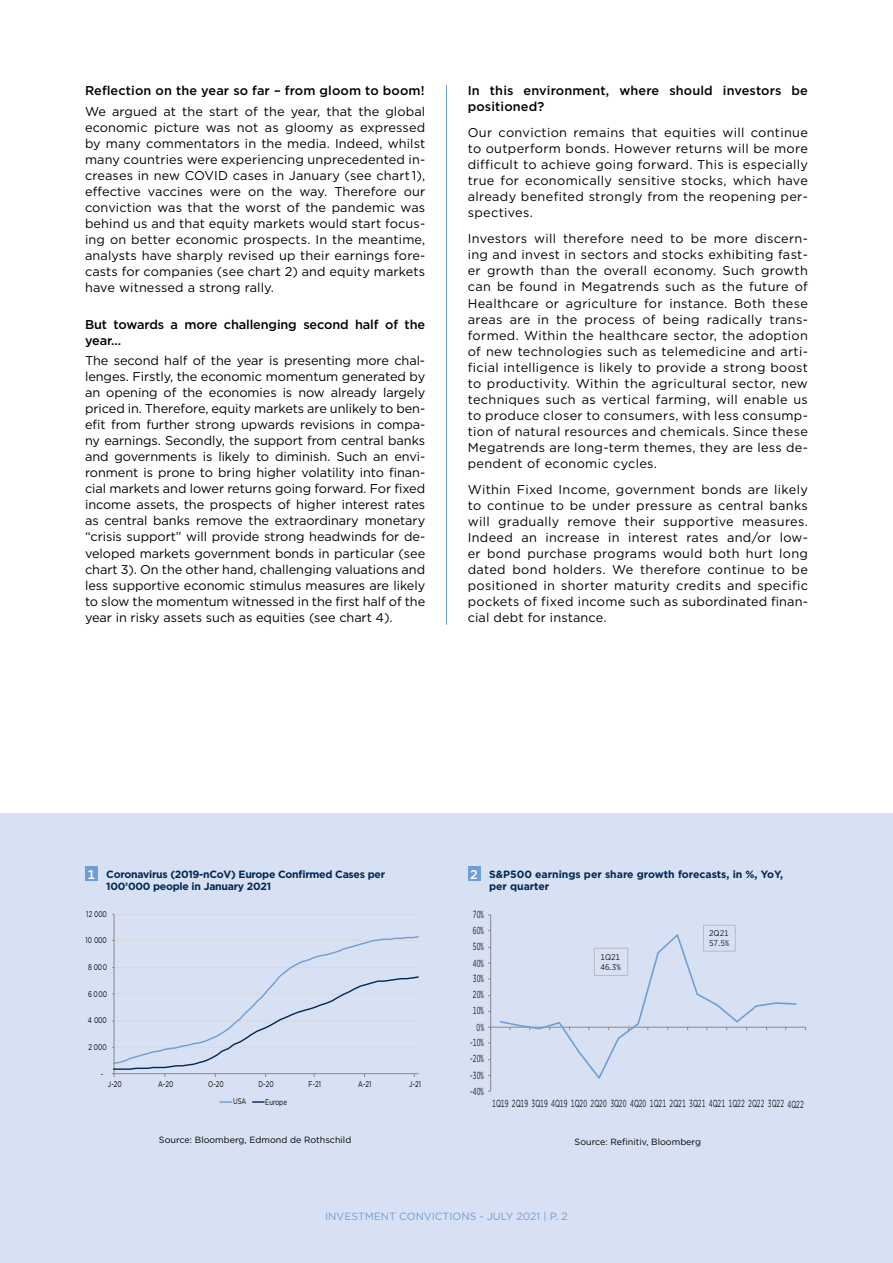
<style>
.page{position:relative;width:893px;height:1263px;background:#fff}
.page>*{position:absolute;margin:0;border:0;box-sizing:border-box;transform-origin:0 0}
.t1{font:12.75px/16px "Gotham";letter-spacing:.01em;color:#000;text-align:justify}
.t2{font:500 12.75px/16px "Gotham";letter-spacing:.01em;color:#000}
.t3{font:500 12.75px/16px "Gotham";letter-spacing:-.01em;color:#000}
.t4{font:700 10.5px/12.6px "Gotham";letter-spacing:-.025em;color:#002856}
.t5{font:700 10.5px/12.6px "Gotham";color:#002856}
.t6{font:10.5px "Gotham";color:#6f9ed4}
.t7{font:9.9px "Gotham Narrow Office";letter-spacing:.03em;color:#000;scale:.67 1}
.t8{font:9px "Gotham";color:#000}
.t9{font:8.25px "Gotham";color:#000;scale:.74 1}
.t10{font:7.95px/9.9px "Gotham Narrow Office";color:#000}
.s1{font-weight:500;font-size:12.75px;color:#fff}
</style>
<div class="page">
<div style="left:0;top:814px;width:893px;height:449px;background:#d7e1f3"></div>
<hr style="left:446px;top:85px;width:1px;height:540px;background:#6f9ed4">
<div style="left:85px;top:866px;width:13px;height:15px;background:#6f9ed4"></div>
<hr style="left:114px;top:914px;width:304px;height:1px;background:#d9d9d9">
<hr style="left:114px;top:914px;width:1px;height:160px;background:#898989">
<svg style="left:112px;top:935px;width:307px;height:142px"></svg>
<svg style="left:253px;top:1101px;width:11px;height:2px"></svg>
<svg style="left:220px;top:1101px;width:12px;height:2px"></svg>
<div style="left:468px;top:866px;width:12px;height:15px;background:#6f9ed4"></div>
<hr style="left:490px;top:915px;width:1px;height:176px;background:#898989">
<hr style="left:491px;top:1027px;width:315px;height:1px;background:#898989">
<svg style="left:498px;top:934px;width:300px;height:145px"></svg>
<div style="left:594px;top:948px;width:34px;height:28px;border:1px solid #bcbcbc"></div>
<div style="left:703px;top:925px;width:33px;height:26px;border:1px solid #bcbcbc"></div>
<p class="t2" style="left:85px;top:83px;width:341px">Reflection on the year so far – from gloom to boom!</p>
<p class="t1" style="left:85px;top:103px;width:342px">We argued at the start of the year, that the global economic picture was not as gloomy as expressed by many commentators in the media. Indeed, whilst many countries were experiencing unprecedented in&shy;creases in new COVID cases in January (see chart 1), effective vaccines were on the way. Therefore our conviction was that the worst of the pandemic was behind us and that equity markets would start focus&shy;ing on better economic prospects. In the meantime, analysts have sharply revised up their earnings fore&shy;casts for companies (see chart 2) and equity markets have witnessed a strong rally.</p>
<p class="t3" style="left:85px;top:316px;width:342px">But towards a more challenging second half of the year…</p>
<p class="t1" style="left:85px;top:352px;width:342px">The second half of the year is presenting more chal&shy;lenges. Firstly, the economic momentum generated by an opening of the economies is now already largely priced in. Therefore, equity markets are unlikely to ben&shy;efit from further strong upwards revisions in compa&shy;ny earnings. Secondly, the support from central banks and governments is likely to diminish. Such an envi&shy;ronment is prone to bring higher volatility into finan&shy;cial markets and lower returns going forward. For fixed income assets, the prospects of higher interest rates as central banks remove the extraordinary monetary “crisis support” will provide strong headwinds for de&shy;veloped markets government bonds in particular (see chart 3). On the other hand, challenging valuations and less supportive economic stimulus measures are likely to slow the momentum witnessed in the first half of the year in risky assets such as equities (see chart 4).</p>
<p class="t2" style="left:468px;top:83px;width:342px">In this environment, where should investors be positioned?</p>
<p class="t1" style="left:468px;top:124px;width:342px">Our conviction remains that equities will continue to outperform bonds. However returns will be more difficult to achieve going forward. This is especially true for economically sensitive stocks, which have already benefited strongly from the reopening per&shy;spectives.</p>
<p class="t1" style="left:468px;top:230px;width:342px">Investors will therefore need to be more discern&shy;ing and invest in sectors and stocks exhibiting fast&shy;er growth than the overall economy. Such growth can be found in Megatrends such as the future of Healthcare or agriculture for instance. Both these areas are in the process of being radically trans&shy;formed. Within the healthcare sector, the adoption of new technologies such as telemedicine and arti&shy;ficial intelligence is likely to provide a strong boost to productivity. Within the agricultural sector, new techniques such as vertical farming, will enable us to produce closer to consumers, with less consump&shy;tion of natural resources and chemicals. Since these Megatrends are long-term themes, they are less de&shy;pendent of economic cycles.</p>
<p class="t1" style="left:468px;top:481px;width:342px">Within Fixed Income, government bonds are likely to continue to be under pressure as central banks will gradually remove their supportive measures.<br>Indeed an increase in interest rates and/or low&shy;er bond purchase programs would both hurt long dated bond holders. We therefore continue to be positioned in shorter maturity credits and specific pockets of fixed income such as subordinated finan&shy;cial debt for instance.</p>
<p class="t4" style="left:106px;top:868px;width:280px;text-indent:-19px"><span class="s1">1</span> Coronavirus (2019-nCoV) Europe Confirmed Cases per<br>100’000 people in January 2021</p>
<p class="t5" style="left:489px;top:868px;width:296px;text-indent:-19px"><span class="s1">2</span> S&amp;P500 earnings per share growth forecasts, in %, YoY, per quarter</p>
<p class="t9" style="left:86px;top:909px;width:29px">12 000</p>
<p class="t7" style="left:473px;top:908px;width:18px">70%</p>
<p class="t9" style="left:86px;top:935px;width:30px">10 000</p>
<p class="t7" style="left:473px;top:924px;width:18px">60%</p>
<p class="t7" style="left:473px;top:940px;width:18px">50%</p>
<p class="t10" style="left:709px;top:928px;width:22px">2Q21<br>57.5%</p>
<p class="t9" style="left:88px;top:962px;width:27px">8 000</p>
<p class="t7" style="left:473px;top:957px;width:18px">40%</p>
<p class="t10" style="left:600px;top:951px;width:22px">1Q21<br>46.3%</p>
<p class="t7" style="left:473px;top:972px;width:18px">30%</p>
<p class="t9" style="left:88px;top:988px;width:27px">6 000</p>
<p class="t7" style="left:473px;top:988px;width:18px">20%</p>
<p class="t7" style="left:473px;top:1004px;width:18px">10%</p>
<p class="t9" style="left:88px;top:1015px;width:27px">4 000</p>
<p class="t7" style="left:477px;top:1021px;width:13px">0%</p>
<p class="t9" style="left:88px;top:1042px;width:26px">2 000</p>
<p class="t7" style="left:470px;top:1036px;width:22px">-10%</p>
<p class="t7" style="left:470px;top:1052px;width:22px">-20%</p>
<p class="t9" style="left:101px;top:1068px;width:5px">-</p>
<p class="t7" style="left:470px;top:1069px;width:22px">-30%</p>
<p class="t9" style="left:108px;top:1079px;width:20px">J-20</p>
<p class="t9" style="left:158px;top:1079px;width:22px">A-20</p>
<p class="t9" style="left:208px;top:1079px;width:23px">O-20</p>
<p class="t9" style="left:258px;top:1079px;width:22px">D-20</p>
<p class="t9" style="left:308px;top:1079px;width:18px">F-21</p>
<p class="t9" style="left:358px;top:1079px;width:19px">A-21</p>
<p class="t9" style="left:409px;top:1079px;width:18px">J-21</p>
<p class="t9" style="left:233px;top:1096px;width:19px">USA</p>
<p class="t9" style="left:265px;top:1096px;width:31px">Europe</p>
<p class="t8" style="left:159px;top:1134px;width:194px">Source: Bloomberg, Edmond de Rothschild</p>
<p class="t7" style="left:470px;top:1085px;width:22px">-40%</p>
<p class="t7" style="left:492px;top:1097px;width:467px">1Q19 2Q19 3Q19 4Q19 1Q20 2Q20 3Q20 4Q20 1Q21 2Q21 3Q21 4Q21 1Q22 2Q22 3Q22 4Q22</p>
<p class="t8" style="left:575px;top:1135px;width:128px">Source: Refinitiv, Bloomberg</p>
<p class="t6" style="left:325px;top:1210px;width:244px">INVESTMENT CONVICTIONS - JULY 2021 | P. 2</p>
</div>
